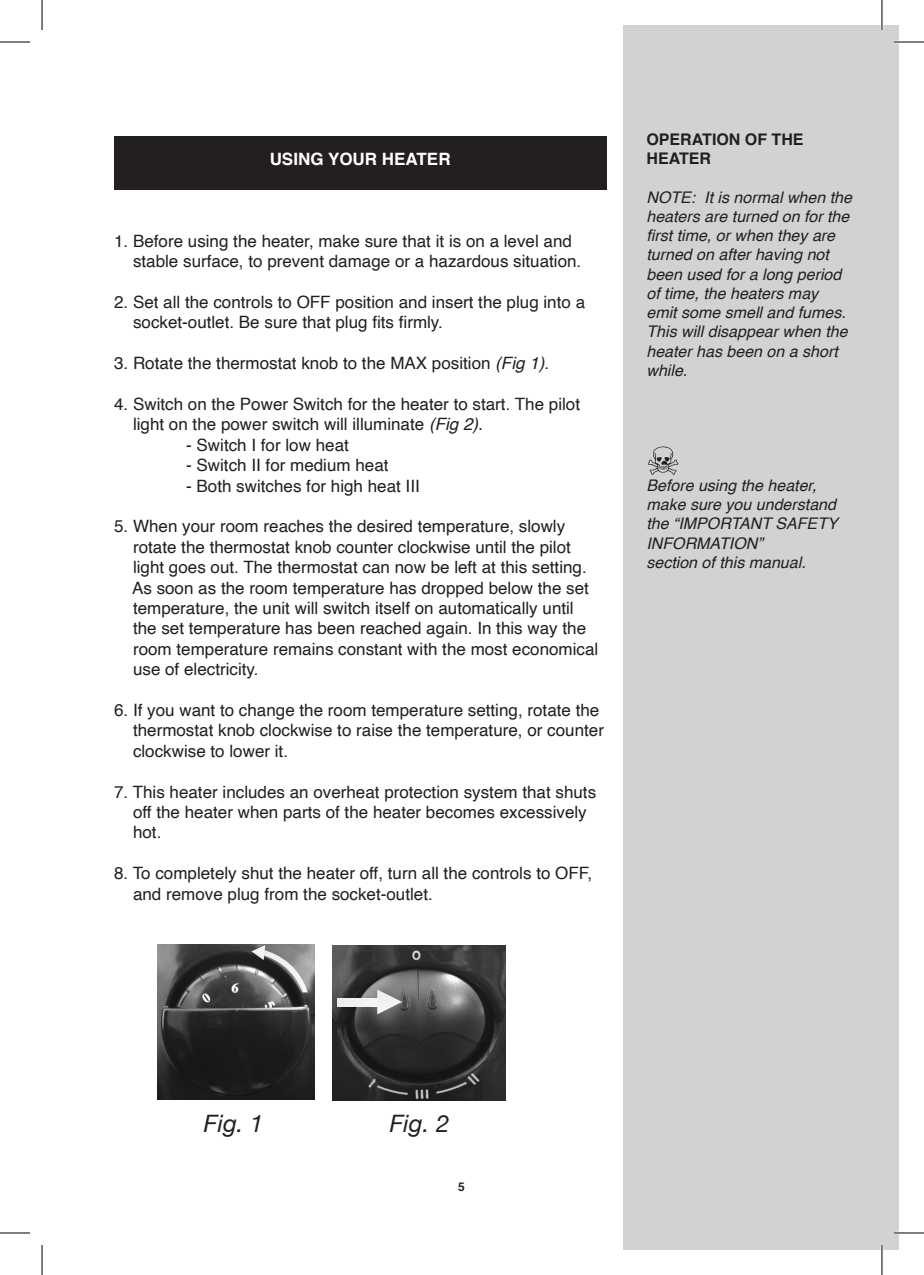
<style>
.page{position:relative;width:924px;height:1275px;background:#fff}
.page>*{position:absolute;margin:0;border:0;box-sizing:border-box;transform-origin:0 0}
.t1{font:italic 24px "Helvetica Neue";color:#231f20}
.t2{font:17px "Helvetica";color:#231f20}
.t3{font:700 17px "Helvetica";color:#fff}
.t4{font:italic 16px/19.2px "Helvetica";color:#231f20}
.t5{font:700 16px/19.2px "Helvetica";color:#231f20}
.t6{font:700 12px "Helvetica";color:#231f20}
.s1{font-style:italic}
</style>
<div class="page">
<div style="left:114px;top:136px;width:492px;height:54px;background:#231f20"></div>
<div style="left:623px;top:25px;width:275px;height:1225px;background:#d1d2d4"></div>
<svg style="left:647px;top:446px;width:31px;height:29px"></svg>
<img style="left:157px;top:944px;width:157px;height:155px">
<img style="left:332px;top:945px;width:173px;height:155px">
<div style="left:337px;top:998px;width:45px;height:8px;background:#f1f2f1"></div>
<svg style="left:377px;top:989px;width:25px;height:25px"></svg>
<svg style="left:251px;top:945px;width:56px;height:47px;background:#7e7e7e"></svg>
<hr style="left:893px;top:41px;width:30px;height:2px;background:#fff">
<hr style="left:893px;top:1231px;width:30px;height:3px;background:#fff">
<hr style="left:880px;top:0;width:2px;height:30px;background:#fff">
<hr style="left:880px;top:1245px;width:2px;height:30px;background:#fff">
<hr style="left:0;top:42px;width:30px;height:1px;background:#000">
<hr style="left:893px;top:42px;width:30px;height:1px;background:#000">
<hr style="left:0;top:1232px;width:30px;height:1px;background:#000">
<hr style="left:893px;top:1232px;width:30px;height:1px;background:#000">
<hr style="left:42px;top:0;width:1px;height:30px;background:#000">
<hr style="left:42px;top:1245px;width:1px;height:30px;background:#000">
<hr style="left:881px;top:0;width:1px;height:30px;background:#000">
<hr style="left:881px;top:1245px;width:1px;height:30px;background:#000">
<p class="t3" style="left:269px;top:145px;width:182px">USING YOUR HEATER</p>
<p class="t2" style="left:114px;top:228px;width:459px">1. Before using the heater, make sure that it is on a level and</p>
<p class="t2" style="left:133px;top:248px;width:449px">stable surface, to prevent damage or a hazardous situation.</p>
<p class="t2" style="left:114px;top:289px;width:472px">2. Set all the controls to OFF position and insert the plug into a</p>
<p class="t2" style="left:133px;top:309px;width:311px">socket-outlet. Be sure that plug fits firmly.</p>
<p class="t2" style="left:114px;top:350px;width:436px">3. Rotate the thermostat knob to the MAX position <span class="s1">(Fig 1)</span>.</p>
<p class="t2" style="left:114px;top:391px;width:467px">4. Switch on the Power Switch for the heater to start. The pilot</p>
<p class="t2" style="left:133px;top:411px;width:351px">light on the power switch will illuminate <span class="s1">(Fig 2).</span></p>
<p class="t2" style="left:186px;top:432px;width:164px">- Switch I for low heat</p>
<p class="t2" style="left:186px;top:452px;width:204px">- Switch II for medium heat</p>
<p class="t2" style="left:186px;top:472px;width:235px">- Both switches for high heat III</p>
<p class="t2" style="left:114px;top:513px;width:452px">5. When your room reaches the desired temperature, slowly</p>
<p class="t2" style="left:133px;top:534px;width:439px">rotate the thermostat knob counter clockwise until the pilot</p>
<p class="t2" style="left:133px;top:554px;width:455px">light goes out. The thermostat can now be left at this setting.</p>
<p class="t2" style="left:132px;top:574px;width:458px">As soon as the room temperature has dropped below the set</p>
<p class="t2" style="left:133px;top:595px;width:442px">temperature, the unit will switch itself on automatically until</p>
<p class="t2" style="left:133px;top:615px;width:454px">the set temperature has been reached again. In this way the</p>
<p class="t2" style="left:133px;top:636px;width:466px">room temperature remains constant with the most economical</p>
<p class="t2" style="left:133px;top:656px;width:127px">use of electricity.</p>
<p class="t2" style="left:114px;top:697px;width:486px">6. If you want to change the room temperature setting, rotate the</p>
<p class="t2" style="left:133px;top:717px;width:472px">thermostat knob clockwise to raise the temperature, or counter</p>
<p class="t2" style="left:133px;top:738px;width:156px">clockwise to lower it.</p>
<p class="t2" style="left:114px;top:778px;width:483px">7. This heater includes an overheat protection system that shuts</p>
<p class="t2" style="left:133px;top:799px;width:455px">off the heater when parts of the heater becomes excessively</p>
<p class="t2" style="left:133px;top:819px;width:30px">hot.</p>
<p class="t2" style="left:114px;top:860px;width:479px">8. To completely shut the heater off, turn all the controls to OFF,</p>
<p class="t2" style="left:133px;top:880px;width:301px">and remove plug from the socket-outlet.</p>
<p class="t5" style="left:646px;top:130px;width:159px">OPERATION OF THE<br>HEATER</p>
<p class="t4" style="left:646px;top:188px;width:207px">NOTE: It is normal when the heaters are turned on for the first time, or when they are turned on after having not been used for a long period of time, the heaters may emit some smell and fumes.<br>This will disappear when the heater has been on a short while.</p>
<p class="t4" style="left:646px;top:476px;width:193px">Before using the heater, make sure you understand the “IMPORTANT SAFETY</p>
<p class="t4" style="left:646px;top:534px;width:118px">INFORMATION”</p>
<p class="t4" style="left:646px;top:553px;width:161px">section of this manual.</p>
<p class="t1" style="left:204px;top:1106px;width:61px">Fig. 1</p>
<p class="t1" style="left:389px;top:1106px;width:61px">Fig. 2</p>
<p class="t6" style="left:458px;top:1177px;width:8px">5</p>
</div>
